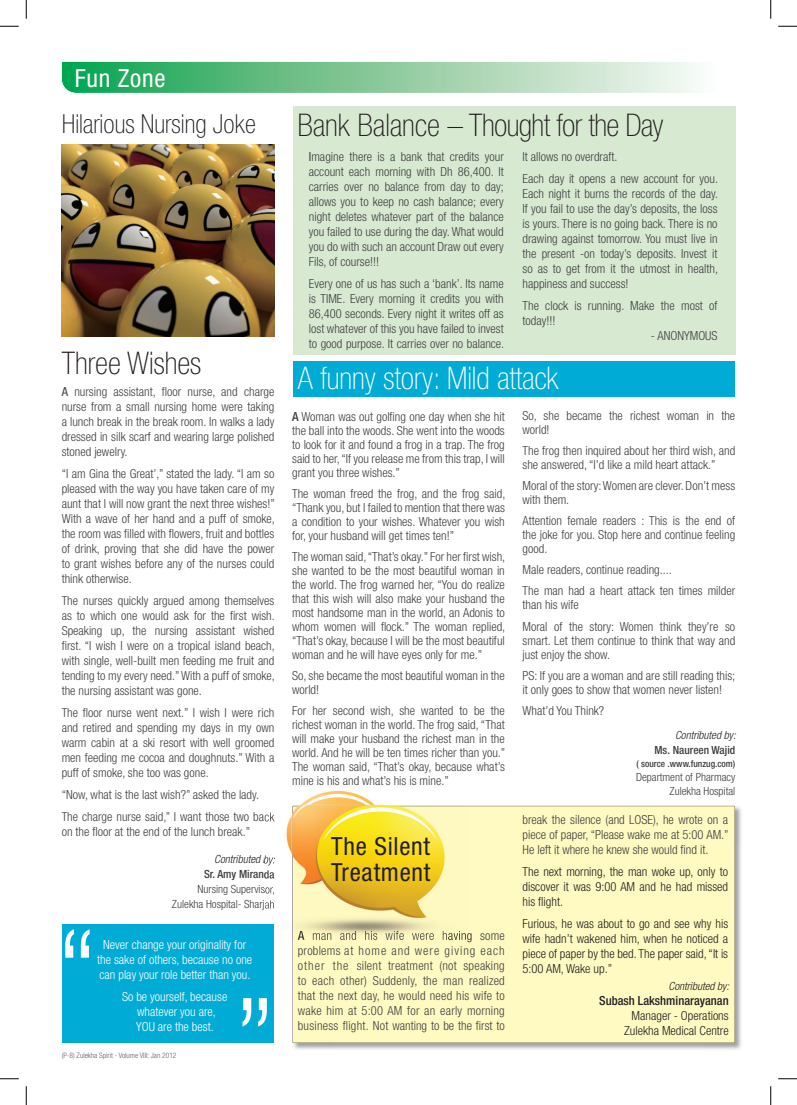
<style>
.page{position:relative;width:797px;height:1105px;background:#fff}
.page>*{position:absolute;margin:0;border:0;box-sizing:border-box;transform-origin:0 0}
.t1{font:100 condensed 31.25px "Helvetica Neue";letter-spacing:-.02em;color:#231f20}
.t2{font:100 condensed 31.25px "Helvetica Neue";color:#fff}
.t3{font:100 condensed 31.25px "Helvetica Neue";color:#231f20}
.t4{font:100 condensed 26.25px "Helvetica Neue";color:#231f20}
.t5{font:condensed 25px/26.2px "Helvetica Neue";letter-spacing:.03em;color:#231f20}
.t6{font:condensed 25px "Helvetica Neue";letter-spacing:.03em;color:#fff}
.t7{font:300 condensed 12.5px/15px "Helvetica Neue";color:#3f3f40;text-align:justify}
.t8{font:300 condensed 12.5px/15px "Helvetica Neue";color:#231f20;text-align:justify}
.t9{font:300 condensed 12.5px/15px "Helvetica Neue";color:#fff;text-align:center}
.t10{font:500 condensed 12.5px "Helvetica Neue";color:#231f20}
.t11{font:300 condensed 11.25px/15px "Helvetica Neue";color:#3f3f40;text-align:right}
.t12{font:italic 300 condensed 11.25px "Helvetica Neue";color:#231f20}
.t13{font:500 condensed 11.25px "Helvetica Neue";color:#3f3f40}
.t14{font:500 condensed 9.38px "Helvetica Neue";color:#3f3f40}
.t15{font:300 condensed 7.5px "Helvetica Neue";color:#636366}
.s1{font-weight:400}
.s2{font-weight:500}
</style>
<div class="page">
<div style="left:293px;top:361px;width:441px;height:36px;background:#00acd5"></div>
<img style="left:465px;top:805px;width:276px;height:41px">
<img style="left:702px;top:846px;width:39px;height:204px">
<img style="left:293px;top:1043px;width:39px;height:7px">
<div style="left:292px;top:806px;width:442px;height:237px;background:#fffac1"></div>
<svg style="left:62px;top:62px;width:633px;height:31px;background:#85cb9e"></svg>
<div style="left:293px;top:106px;width:442px;height:249px;background:#d8e9d2"></div>
<img style="left:62px;top:144px;width:212px;height:193px">
<img style="left:289px;top:790px;width:97px;height:29px">
<img style="left:274px;top:819px;width:17px;height:33px">
<img style="left:291px;top:805px;width:174px;height:45px">
<img style="left:336px;top:851px;width:129px;height:80px">
<img style="left:292px;top:850px;width:1px;height:90px">
<img style="left:293px;top:806px;width:172px;height:45px">
<img style="left:293px;top:850px;width:43px;height:90px">
<svg style="left:264px;top:812px;width:10px;height:10px"></svg>
<svg style="left:264px;top:855px;width:11px;height:54px"></svg>
<svg style="left:298px;top:931px;width:6px;height:9px"></svg>
<img style="left:313px;top:931px;width:135px;height:9px">
<img style="left:448px;top:931px;width:17px;height:9px">
<div style="left:62px;top:924px;width:212px;height:119px;background:#00acd5"></div>
<svg style="left:65px;top:929px;width:25px;height:29px"></svg>
<svg style="left:242px;top:998px;width:25px;height:28px"></svg>
<svg style="left:0;top:25px;width:19px;height:2px"></svg>
<svg style="left:778px;top:25px;width:19px;height:2px"></svg>
<svg style="left:0;top:1078px;width:19px;height:1px"></svg>
<svg style="left:778px;top:1078px;width:19px;height:1px"></svg>
<svg style="left:25px;top:0;width:2px;height:19px"></svg>
<svg style="left:25px;top:1086px;width:2px;height:19px"></svg>
<svg style="left:770px;top:0;width:1px;height:19px"></svg>
<svg style="left:770px;top:1086px;width:1px;height:19px"></svg>
<h3 class="t6" style="left:75px;top:63px;width:92px">Fun Zone</h3>
<h2 class="t4" style="left:62px;top:109px;width:195px">Hilarious Nursing Joke</h2>
<h1 class="t3" style="left:62px;top:345px;width:141px">Three Wishes</h1>
<p class="t7" style="left:62px;top:384px;width:214px"><span class="s1">A</span> nursing assistant, floor nurse, and charge nurse from a small nursing home were taking a lunch break in the break room. In walks a lady dressed in silk scarf and wearing large polished stoned jewelry.</p>
<p class="t7" style="left:62px;top:466px;width:215px">“I am Gina the Great’,” stated the lady. “I am so pleased with the way you have taken care of my aunt that I will now grant the next three wishes!” With a wave of her hand and a puff of smoke, the room was filled with flowers, fruit and bottles of drink, proving that she did have the power to grant wishes before any of the nurses could think otherwise.</p>
<p class="t7" style="left:62px;top:593px;width:215px">The nurses quickly argued among themselves as to which one would ask for the first wish.<br>Speaking up, the nursing assistant wished first. “I wish I were on a tropical island beach, with single, well-built men feeding me fruit and tending to my every need.” With a puff of smoke, the nursing assistant was gone.</p>
<p class="t7" style="left:62px;top:705px;width:214px">The floor nurse went next.” I wish I were rich and retired and spending my days in my own warm cabin at a ski resort with well groomed men feeding me cocoa and doughnuts.” With a puff of smoke, she too was gone.</p>
<p class="t7" style="left:62px;top:784px;width:214px;line-height:22.1px">“Now, what is the last wish?” asked the lady.<br>The charge nurse said,” I want those two back</p>
<p class="t7" style="left:62px;top:824px;width:190px">on the floor at the end of the lunch break.”</p>
<p class="t12" style="left:214px;top:853px;width:62px">Contributed by:</p>
<p class="t13" style="left:204px;top:868px;width:72px">Sr. Amy Miranda</p>
<p class="t11" style="left:172px;top:882px;width:104px">Nursing Supervisor,<br>Zulekha Hospital- Sharjah</p>
<p class="t9" style="left:97px;top:937px;width:157px">Never change your originality for the sake of others, because no one can play your role better than you.</p>
<p class="t9" style="left:122px;top:989px;width:107px">So be yourself, because whatever you are,<br>YOU are the best.</p>
<p class="t15" style="left:62px;top:1051px;width:116px">(P-8) Zulekha Spirit - Volume VIII: Jan 2012</p>
<h1 class="t1" style="left:297px;top:108px;width:367px">Bank Balance – Thought for the Day</h1>
<p class="t7" style="left:309px;top:149px;width:196px"><span class="s1">I</span>magine there is a bank that credits your account each morning with Dh 86,400. It carries over no balance from day to day; allows you to keep no cash balance; every night deletes whatever part of the balance you failed to use during the day. What would you do with such an account Draw out every Fils, of course!!!</p>
<p class="t7" style="left:309px;top:276px;width:197px">Every one of us has such a ‘bank’. Its name is TIME. Every morning it credits you with 86,400 seconds. Every night it writes off as lost whatever of this you have failed to invest to good purpose. It carries over no balance.</p>
<p class="t7" style="left:522px;top:145px;width:197px;line-height:22.1px">It allows no overdraft.<br>Each day it opens a new account for you.</p>
<p class="t7" style="left:522px;top:186px;width:197px">Each night it burns the records of the day.<br>If you fail to use the day’s deposits, the loss is yours. There is no going back. There is no drawing against tomorrow. You must live in the present -on today’s deposits. Invest it so as to get from it the utmost in health, happiness and success!</p>
<p class="t7" style="left:522px;top:298px;width:196px">The clock is running. Make the most of today!!!</p>
<p class="t7" style="left:651px;top:327px;width:68px">- ANONYMOUS</p>
<h1 class="t2" style="left:298px;top:360px;width:262px">A funny story: Mild attack</h1>
<p class="t7" style="left:292px;top:409px;width:214px;line-height:14px"><span class="s2">A</span> Woman was out golfing one day when she hit the ball into the woods. She went into the woods to look for it and found a frog in a trap. The frog said to her, “If you release me from this trap, I will grant you three wishes.”</p>
<p class="t7" style="left:292px;top:486px;width:215px;line-height:14px">The woman freed the frog, and the frog said, “Thank you, but I failed to mention that there was a condition to your wishes. Whatever you wish for, your husband will get times ten!”</p>
<p class="t7" style="left:292px;top:549px;width:215px;line-height:14px">The woman said, “That’s okay.” For her first wish, she wanted to be the most beautiful woman in the world. The frog warned her, “You do realize that this wish will also make your husband the most handsome man in the world, an Adonis to whom women will flock.” The woman replied, “That’s okay, because I will be the most beautiful woman and he will have eyes only for me.”</p>
<p class="t7" style="left:292px;top:668px;width:214px;line-height:14px">So, she became the most beautiful woman in the world!</p>
<p class="t7" style="left:292px;top:703px;width:215px;line-height:14px">For her second wish, she wanted to be the richest woman in the world. The frog said, “That will make your husband the richest man in the world. And he will be ten times richer than you.” The woman said, “That’s okay, because what’s mine is his and what’s his is mine.”</p>
<h3 class="t5" style="left:331px;top:833px;width:101px">The Silent<br>Treatment</h3>
<p class="t7" style="left:298px;top:943px;width:208px">problems at home and were giving each other the silent treatment (not speaking to each other) Suddenly, the man realized that the next day, he would need his wife to wake him at 5:00 AM for an early morning business flight. Not wanting to be the first to</p>
<p class="t7" style="left:522px;top:408px;width:214px;line-height:14px">So, she became the richest woman in the world!</p>
<p class="t7" style="left:522px;top:443px;width:214px;line-height:14px">The frog then inquired about her third wish, and she answered, “I’d like a mild heart attack.”</p>
<p class="t7" style="left:522px;top:479px;width:214px;line-height:14px">Moral of the story: Women are clever. Don’t mess with them.</p>
<p class="t7" style="left:522px;top:514px;width:214px;line-height:14px">Attention female readers : This is the end of the joke for you. Stop here and continue feeling good.</p>
<p class="t7" style="left:522px;top:559px;width:214px;line-height:21.1px">Male readers, continue reading....<br>The man had a heart attack ten times milder</p>
<p class="t7" style="left:522px;top:594px;width:214px;line-height:21.1px">than his wife<br>Moral of the story: Women think they’re so</p>
<p class="t7" style="left:522px;top:633px;width:214px;line-height:14px">smart. Let them continue to think that way and just enjoy the show.</p>
<p class="t7" style="left:522px;top:668px;width:214px;line-height:14px">PS: If you are a woman and are still reading this; it only goes to show that women never listen!</p>
<p class="t7" style="left:522px;top:703px;width:83px">What’d You Think?</p>
<p class="t12" style="left:675px;top:728px;width:62px">Contributed by:</p>
<p class="t13" style="left:654px;top:743px;width:82px">Ms. Naureen Wajid</p>
<p class="t14" style="left:636px;top:758px;width:100px">( source .www.funzug.com)</p>
<p class="t11" style="left:636px;top:770px;width:101px;line-height:13.8px">Department of Pharmacy<br>Zulekha Hospital</p>
<p class="t7" style="left:522px;top:812px;width:207px">break the silence (and LOSE), he wrote on a piece of paper, “Please wake me at 5:00 AM.” He left it where he knew she would find it.</p>
<p class="t8" style="left:522px;top:864px;width:207px">The next morning, the man woke up, only to discover it was 9:00 AM and he had missed his flight.</p>
<p class="t8" style="left:522px;top:916px;width:207px">Furious, he was about to go and see why his wife hadn’t wakened him, when he noticed a piece of paper by the bed. The paper said, “It is 5:00 AM, Wake up.”</p>
<p class="t12" style="left:668px;top:979px;width:62px">Contributed by:</p>
<p class="t10" style="left:599px;top:993px;width:131px">Subash Lakshminarayanan</p>
<p class="t8" style="left:624px;top:1008px;width:106px;text-align:center">Manager - Operations<br>Zulekha Medical Centre</p>
</div>
